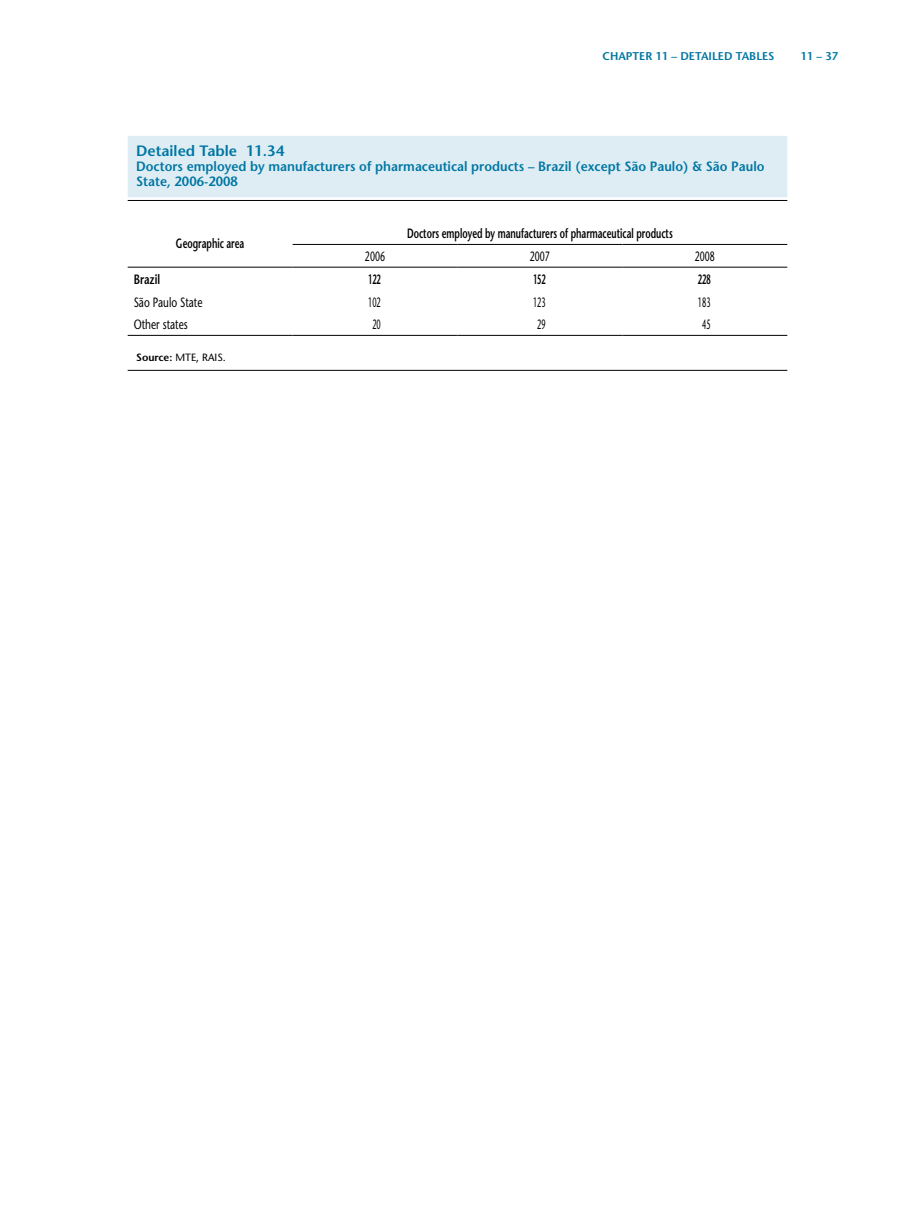
<style>
.page{position:relative;width:915px;height:1221px;background:#fff}
.page>*{position:absolute;margin:0;border:0;box-sizing:border-box;transform-origin:0 0}
.t1{font:600 15px "Stone Sans";color:#0076a3}
.t2{font:600 13.5px/15px "Stone Sans";color:#0076a3;scale:.95 1}
.t3{font:600 13.5px "Stone Sans";color:#000;scale:.65 1}
.t4{font:13.5px "Stone Sans";color:#000;scale:.75 1}
.t5{font:13.5px "Stone Sans";color:#000;scale:.55 1}
.t6{font:13.5px "Stone Sans";color:#000;scale:.65 1}
.t7{font:600 13.5px "Stone Sans";color:#000;scale:.55 1}
.t8{font:600 13.5px "Stone Sans";color:#000;scale:.75 1}
.t9{font:600 11.25px "Stone Sans";color:#0076a3}
.t10{font:10.5px "Stone Sans";color:#000}
.s1{font-weight:600}
</style>
<div class="page">
<div style="left:128px;top:136px;width:659px;height:61px;background:#deedf4"></div>
<hr style="left:128px;top:200px;width:659px;height:1px;background:#000">
<hr style="left:128px;top:370px;width:659px;height:1px;background:#000">
<hr style="left:128px;top:267px;width:164px;height:1px;background:#000">
<hr style="left:292px;top:244px;width:165px;height:1px;background:#000">
<hr style="left:457px;top:244px;width:165px;height:1px;background:#000">
<hr style="left:622px;top:244px;width:165px;height:1px;background:#000">
<hr style="left:292px;top:267px;width:165px;height:1px;background:#000">
<hr style="left:457px;top:267px;width:165px;height:1px;background:#000">
<hr style="left:622px;top:267px;width:165px;height:1px;background:#000">
<hr style="left:128px;top:335px;width:164px;height:1px;background:#000">
<hr style="left:292px;top:335px;width:165px;height:1px;background:#000">
<hr style="left:457px;top:335px;width:165px;height:1px;background:#000">
<hr style="left:622px;top:335px;width:165px;height:1px;background:#000">
<p class="t9" style="left:602px;top:49px;width:173px">chapter 11 – detailed tables</p>
<p class="t9" style="left:800px;top:49px;width:39px">11 – 37</p>
<p class="t1" style="left:136px;top:141px;width:150px">Detailed Table 11.34</p>
<p class="t2" style="left:136px;top:158px;width:662px">Doctors employed by manufacturers of pharmaceutical products – Brazil (except São Paulo) &amp; São Paulo<br>State, 2006-2008</p>
<p class="t3" style="left:176px;top:235px;width:107px">Geographic area</p>
<p class="t3" style="left:407px;top:225px;width:410px">Doctors employed by manufacturers of pharmaceutical products</p>
<p class="t6" style="left:365px;top:248px;width:32px">2006</p>
<p class="t6" style="left:529px;top:248px;width:32px">2007</p>
<p class="t6" style="left:694px;top:248px;width:32px">2008</p>
<p class="t8" style="left:134px;top:271px;width:37px">Brazil</p>
<p class="t7" style="left:368px;top:271px;width:25px">122</p>
<p class="t7" style="left:533px;top:271px;width:25px">152</p>
<p class="t7" style="left:697px;top:271px;width:25px">228</p>
<p class="t4" style="left:134px;top:293px;width:93px">São Paulo State</p>
<p class="t5" style="left:368px;top:293px;width:25px">102</p>
<p class="t5" style="left:533px;top:293px;width:25px">123</p>
<p class="t5" style="left:697px;top:293px;width:25px">183</p>
<p class="t4" style="left:134px;top:316px;width:74px">Other states</p>
<p class="t5" style="left:372px;top:316px;width:17px">20</p>
<p class="t5" style="left:537px;top:316px;width:17px">29</p>
<p class="t5" style="left:702px;top:316px;width:17px">45</p>
<p class="t10" style="left:136px;top:351px;width:91px"><span class="s1">Source:</span> MTE, RAIS.</p>
</div>
